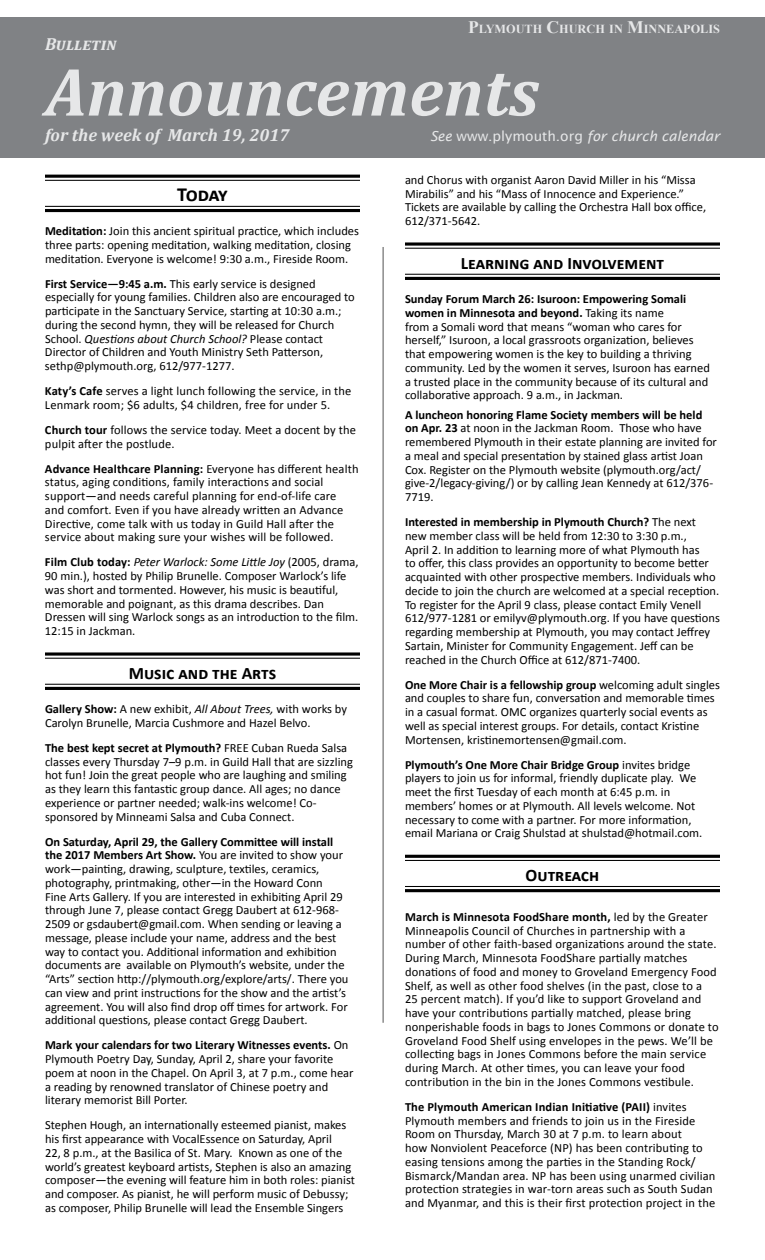
<style>
.page{position:relative;width:765px;height:1260px;background:#fff}
.page>*{position:absolute;margin:0;border:0;box-sizing:border-box;transform-origin:0 0}
.t1{font:italic 700 68.75px "Cambria";color:#e6e7e8}
.t2{font:700 20px "Calibri";letter-spacing:-.04em;color:#000}
.t3{font:700 17.5px "Calibri";color:#000}
.t4{font:italic 700 17.5px "Cambria";color:#e6e7e8}
.t5{font:italic 13.75px "Lucida Sans";color:#e6e7e8}
.t6{font:12.5px/13.8px "Calibri";color:#000}
.t7{font:700 12.25px "Times New Roman";color:#e6e7e8}
.s1{font-size:17.5px}
.s2{font-style:normal}
.s3{font-weight:700}
.s4{font-style:italic}
</style>
<div class="page">
<hr style="left:45px;top:175px;width:315px;height:3px;background:#000">
<hr style="left:45px;top:180px;width:315px;height:1px;background:#000">
<hr style="left:45px;top:206px;width:315px;height:1px;background:#000">
<hr style="left:45px;top:209px;width:315px;height:3px;background:#000">
<svg style="left:45px;top:652px;width:315px;height:4px"></svg>
<hr style="left:45px;top:658px;width:315px;height:1px;background:#000">
<hr style="left:45px;top:684px;width:315px;height:1px;background:#000">
<hr style="left:45px;top:687px;width:315px;height:3px;background:#000">
<svg style="left:405px;top:242px;width:315px;height:4px"></svg>
<hr style="left:405px;top:248px;width:315px;height:1px;background:#000">
<hr style="left:405px;top:274px;width:315px;height:1px;background:#000">
<hr style="left:405px;top:277px;width:315px;height:3px;background:#000">
<hr style="left:405px;top:855px;width:315px;height:3px;background:#000">
<hr style="left:405px;top:860px;width:315px;height:1px;background:#000">
<hr style="left:405px;top:886px;width:315px;height:1px;background:#000">
<hr style="left:405px;top:889px;width:315px;height:3px;background:#000">
<hr style="left:382px;top:247px;width:2px;height:776px;background:#000">
<div style="left:0;top:17px;width:765px;height:141px;background:#808285"></div>
<p class="t7" style="left:468px;top:20px;width:253px"><span class="s1">P</span>LYMOUTH <span class="s1">C</span>HURCH IN <span class="s1">M</span>INNEAPOLIS</p>
<h3 class="t4" style="left:45px;top:32px;width:73px">Bulletin</h3>
<h1 class="t1" style="left:45px;top:44px;width:496px">Announcements</h1>
<h3 class="t4" style="left:45px;top:123px;width:246px">for the week of March 19, 2017</h3>
<p class="t5" style="left:430px;top:128px;width:291px">See <span class="s2">www.plymouth.org</span> for church calendar</p>
<h2 class="t2" style="left:177px;top:181px;width:52px">Today</h2>
<p class="t6" style="left:45px;top:224px;width:316px"><span class="s3">Meditation:</span> Join this ancient spiritual practice, which includes three parts: opening meditation, walking meditation, closing meditation. Everyone is welcome! 9:30 a.m., Fireside Room.</p>
<p class="t6" style="left:45px;top:277px;width:311px"><span class="s3">First Service—9:45 a.m.</span> This early service is designed especially for young families. Children also are encouraged to participate in the Sanctuary Service, starting at 10:30 a.m.; during the second hymn, they will be released for Church School. <span class="s4">Questions about Church School?</span> Please contact Director of Children and Youth Ministry Seth Patterson, sethp@plymouth.org, 612/977-1277.</p>
<p class="t6" style="left:45px;top:384px;width:308px"><span class="s3">Katy’s Cafe</span> serves a light lunch following the service, in the<br>Lenmark room; $6 adults, $4 children, free for under 5.</p>
<p class="t6" style="left:45px;top:423px;width:313px"><span class="s3">Church tour</span> follows the service today. Meet a docent by the pulpit after the postlude.</p>
<p class="t6" style="left:45px;top:462px;width:315px"><span class="s3">Advance Healthcare Planning:</span> Everyone has different health status, aging conditions, family interactions and social support—and needs careful planning for end-of-life care and comfort. Even if you have already written an Advance Directive, come talk with us today in Guild Hall after the service about making sure your wishes will be followed.</p>
<p class="t6" style="left:45px;top:555px;width:315px"><span class="s3">Film Club today:</span> <span class="s4">Peter Warlock: Some Little Joy</span> (2005, drama, 90 min.), hosted by Philip Brunelle. Composer Warlock’s life was short and tormented. However, his music is beautiful, memorable and poignant, as this drama describes. Dan Dressen will sing Warlock songs as an introduction to the film.<br>12:15 in Jackman.</p>
<h3 class="t3" style="left:129px;top:662px;width:149px">Music and the Arts</h3>
<p class="t6" style="left:45px;top:702px;width:304px"><span class="s3">Gallery Show:</span> A new exhibit, <span class="s4">All About Trees,</span> with works by<br>Carolyn Brunelle, Marcia Cushmore and Hazel Belvo.</p>
<p class="t6" style="left:45px;top:741px;width:309px"><span class="s3">The best kept secret at Plymouth?</span> FREE Cuban Rueda Salsa classes every Thursday 7–9 p.m. in Guild Hall that are sizzling hot fun! Join the great people who are laughing and smiling as they learn this fantastic group dance. All ages; no dance experience or partner needed; walk-ins welcome! Co&shy;sponsored by Minneami Salsa and Cuba Connect.</p>
<p class="t6" style="left:45px;top:835px;width:305px"><span class="s3">On Saturday, April 29, the Gallery Committee will install the 2017 Members Art Show.</span> You are invited to show your work—painting, drawing, sculpture, textiles, ceramics, photography, printmaking, other—in the Howard Conn<br>Fine Arts Gallery. If you are interested in exhibiting April 29 through June 7, please contact Gregg Daubert at 612-968- 2509 or gsdaubert@gmail.com. When sending or leaving a message, please include your name, address and the best way to contact you. Additional information and exhibition documents are available on Plymouth’s website, under the “Arts” section http://plymouth.org/explore/arts/. There you can view and print instructions for the show and the artist’s agreement. You will also find drop off times for artwork. For additional questions, please contact Gregg Daubert.</p>
<p class="t6" style="left:45px;top:1038px;width:310px"><span class="s3">Mark your calendars for two Literary Witnesses events.</span> On Plymouth Poetry Day, Sunday, April 2, share your favorite poem at noon in the Chapel. On April 3, at 7 p.m., come hear a reading by renowned translator of Chinese poetry and literary memorist Bill Porter.</p>
<p class="t6" style="left:45px;top:1118px;width:311px">Stephen Hough, an internationally esteemed pianist, makes his first appearance with VocalEssence on Saturday, April<br>22, 8 p.m., at the Basilica of St. Mary. Known as one of the world’s greatest keyboard artists, Stephen is also an amazing composer—the evening will feature him in both roles: pianist and composer. As pianist, he will perform music of Debussy; as composer, Philip Brunelle will lead the Ensemble Singers</p>
<p class="t6" style="left:405px;top:173px;width:303px">and Chorus with organist Aaron David Miller in his “Missa Mirabilis” and his “Mass of Innocence and Experience.” Tickets are available by calling the Orchestra Hall box office, 612/371-5642.</p>
<h3 class="t3" style="left:461px;top:252px;width:205px">Learning and Involvement</h3>
<p class="t6" style="left:405px;top:292px;width:306px"><span class="s3">Sunday Forum March 26: Isuroon: Empowering Somali women in Minnesota and beyond.</span> Taking its name<br>from a Somali word that means “woman who cares for herself,” Isuroon, a local grassroots organization, believes that empowering women is the key to building a thriving community. Led by the women it serves, Isuroon has earned a trusted place in the community because of its cultural and collaborative approach. 9 a.m., in Jackman.</p>
<p class="t6" style="left:405px;top:408px;width:313px"><span class="s3">A luncheon honoring Flame Society members will be held on Apr. 23</span> at noon in the Jackman Room. Those who have remembered Plymouth in their estate planning are invited for a meal and special presentation by stained glass artist Joan Cox. Register on the Plymouth website (plymouth.org/act/ give-2/legacy-giving/) or by calling Jean Kennedy at 612/376- 7719.</p>
<p class="t6" style="left:405px;top:515px;width:316px"><span class="s3">Interested in membership in Plymouth Church?</span> The next new member class will be held from 12:30 to 3:30 p.m.,<br>April 2. In addition to learning more of what Plymouth has<br>to offer, this class provides an opportunity to become better acquainted with other prospective members. Individuals who decide to join the church are welcomed at a special reception.<br>To register for the April 9 class, please contact Emily Venell 612/977-1281 or emilyv@plymouth.org. If you have questions regarding membership at Plymouth, you may contact Jeffrey Sartain, Minister for Community Engagement. Jeff can be reached in the Church Office at 612/871-7400.</p>
<p class="t6" style="left:405px;top:678px;width:316px"><span class="s3">One More Chair is a fellowship group</span> welcoming adult singles and couples to share fun, conversation and memorable times in a casual format. OMC organizes quarterly social events as well as special interest groups. For details, contact Kristine Mortensen, kristinemortensen@gmail.com.</p>
<p class="t6" style="left:405px;top:758px;width:299px"><span class="s3">Plymouth’s One More Chair Bridge Group</span> invites bridge players to join us for informal, friendly duplicate play. We meet the first Tuesday of each month at 6:45 p.m. in members’ homes or at Plymouth. All levels welcome. Not necessary to come with a partner. For more information, email Mariana or Craig Shulstad at shulstad@hotmail.com.</p>
<h3 class="t3" style="left:526px;top:864px;width:75px">Outreach</h3>
<p class="t6" style="left:405px;top:910px;width:315px"><span class="s3">March is Minnesota FoodShare month,</span> led by the Greater Minneapolis Council of Churches in partnership with a number of other faith-based organizations around the state.<br>During March, Minnesota FoodShare partially matches donations of food and money to Groveland Emergency Food Shelf, as well as other food shelves (in the past, close to a<br>25 percent match). If you’d like to support Groveland and have your contributions partially matched, please bring nonperishable foods in bags to Jones Commons or donate to Groveland Food Shelf using envelopes in the pews. We’ll be collecting bags in Jones Commons before the main service during March. At other times, you can leave your food contribution in the bin in the Jones Commons vestibule.</p>
<p class="t6" style="left:405px;top:1100px;width:312px"><span class="s3">The Plymouth American Indian Initiative (PAII)</span> invites Plymouth members and friends to join us in the Fireside Room on Thursday, March 30 at 7 p.m. to learn about<br>how Nonviolent Peaceforce (NP) has been contributing to easing tensions among the parties in the Standing Rock/ Bismarck/Mandan area. NP has been using unarmed civilian protection strategies in war-torn areas such as South Sudan and Myanmar, and this is their first protection project in the</p>
</div>
